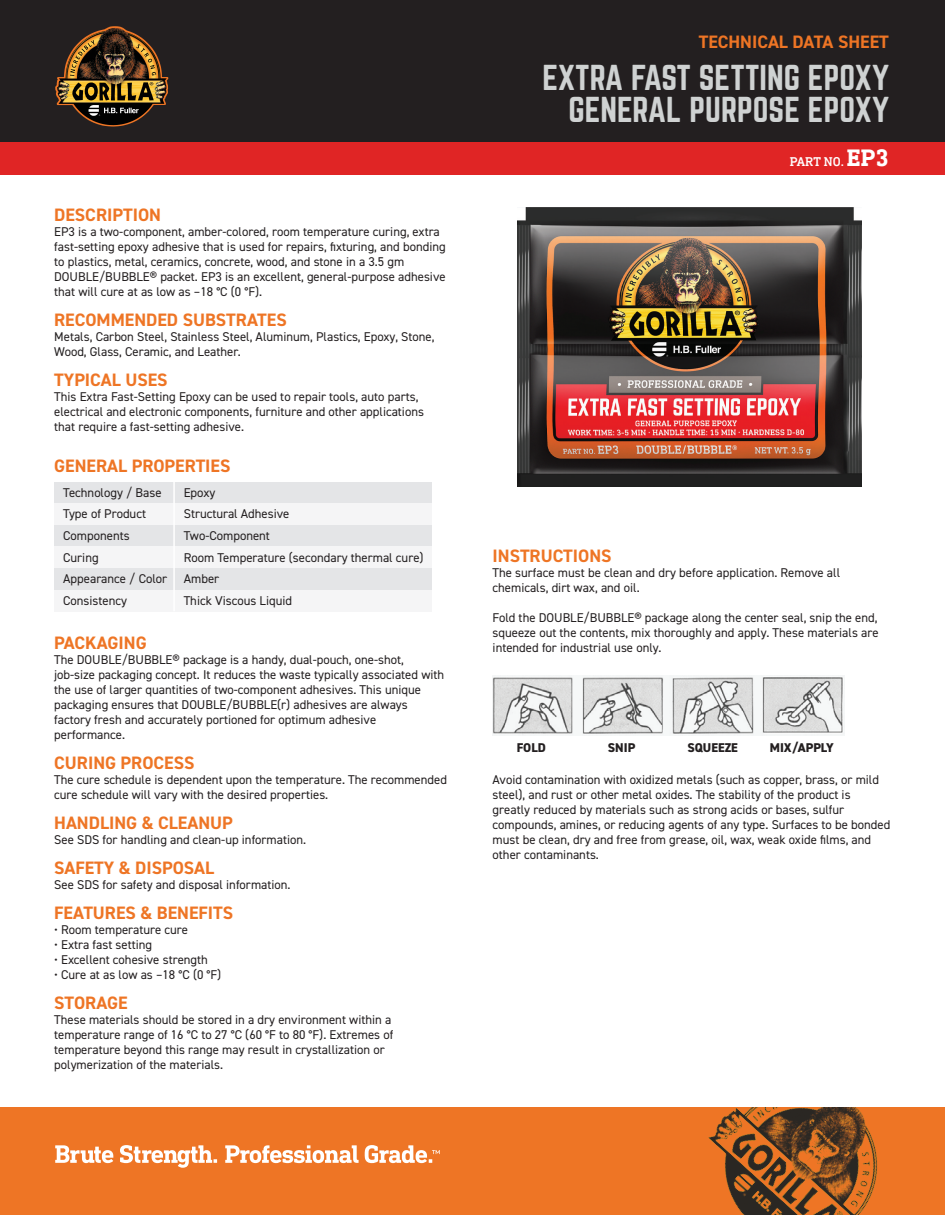
<style>
.page{position:relative;width:945px;height:1215px;background:#fff}
.page>*{position:absolute;margin:0;border:0;box-sizing:border-box;transform-origin:0 0}
.t1{font:31.5px/31.5px "Norwester";color:#cfd2d2;text-align:right}
.t2{font:700 18px "DIN2014";color:#ee7525}
.t3{font:500 12.9px "DIN Next Slab Pro";color:#fff}
.t4{font:12.75px/15px "DIN2014";color:#231f20}
.t5{font:800 12.75px "DIN2014";color:#231f20}
.s1{font-weight:700;font-size:24px}
</style>
<div class="page">
<div style="left:0;top:0;width:945px;height:142px;background:#231f20"></div>
<div style="left:0;top:142px;width:945px;height:33px;background:#e02525"></div>
<img style="left:55px;top:26px;width:113px;height:101px">
<img style="left:493px;top:676px;width:351px;height:59px">
<img style="left:517px;top:207px;width:344px;height:279px">
<div style="left:54px;top:482px;width:378px;height:21px;background:#e4e5e7"></div>
<div style="left:54px;top:525px;width:378px;height:22px;background:#e4e5e7"></div>
<div style="left:54px;top:568px;width:378px;height:22px;background:#e4e5e7"></div>
<div style="left:54px;top:503px;width:378px;height:22px;background:#f5f5f6"></div>
<div style="left:54px;top:547px;width:378px;height:21px;background:#f5f5f6"></div>
<div style="left:54px;top:590px;width:378px;height:21px;background:#f5f5f6"></div>
<hr style="left:173px;top:482px;width:2px;height:129px;background:#fff">
<div style="left:0;top:1107px;width:945px;height:108px;background:#ee7525"></div>
<img style="left:708px;top:1107px;width:170px;height:108px">
<svg style="left:55px;top:1145px;width:58px;height:18px"></svg>
<svg style="left:120px;top:1145px;width:97px;height:23px"></svg>
<svg style="left:225px;top:1145px;width:134px;height:18px"></svg>
<svg style="left:365px;top:1145px;width:75px;height:18px"></svg>
<h2 class="t2" style="left:54px;top:203px;width:108px">DESCRIPTION</h2>
<p class="t4" style="left:54px;top:224px;width:393px">EP3 is a two-component, amber-colored, room temperature curing, extra fast-setting epoxy adhesive that is used for repairs, fixturing, and bonding to plastics, metal, ceramics, concrete, wood, and stone in a 3.5 gm DOUBLE/BUBBLE® packet. EP3 is an excellent, general-purpose adhesive that will cure at as low as –18 °C (0 °F).</p>
<h2 class="t2" style="left:54px;top:308px;width:234px">RECOMMENDED SUBSTRATES</h2>
<p class="t4" style="left:54px;top:329px;width:382px">Metals, Carbon Steel, Stainless Steel, Aluminum, Plastics, Epoxy, Stone,<br>Wood, Glass, Ceramic, and Leather.</p>
<h2 class="t2" style="left:54px;top:368px;width:115px">TYPICAL USES</h2>
<p class="t4" style="left:54px;top:389px;width:371px">This Extra Fast-Setting Epoxy can be used to repair tools, auto parts, electrical and electronic components, furniture and other applications that require a fast-setting adhesive.</p>
<h2 class="t2" style="left:54px;top:453px;width:178px">GENERAL PROPERTIES</h2>
<p class="t4" style="left:63px;top:481px;width:106px;line-height:21.6px">Technology / Base<br>Type of Product<br>Components<br>Curing<br>Appearance / Color<br>Consistency</p>
<p class="t4" style="left:184px;top:481px;width:241px;line-height:21.6px">Epoxy<br>Structural Adhesive<br>Two-Component<br>Room Temperature (secondary thermal cure)<br>Amber<br>Thick Viscous Liquid</p>
<h2 class="t2" style="left:54px;top:630px;width:94px">PACKAGING</h2>
<p class="t4" style="left:54px;top:651px;width:392px">The DOUBLE/BUBBLE® package is a handy, dual-pouch, one-shot, job-size packaging concept. It reduces the waste typically associated with the use of larger quantities of two-component adhesives. This unique packaging ensures that DOUBLE/BUBBLE(r) adhesives are always factory fresh and accurately portioned for optimum adhesive performance.</p>
<h2 class="t2" style="left:54px;top:750px;width:142px">CURING PROCESS</h2>
<p class="t4" style="left:54px;top:771px;width:394px">The cure schedule is dependent upon the temperature. The recommended cure schedule will vary with the desired properties.</p>
<h2 class="t2" style="left:54px;top:810px;width:180px">HANDLING &amp; CLEANUP</h2>
<p class="t4" style="left:54px;top:831px;width:254px">See SDS for handling and clean-up information.</p>
<h2 class="t2" style="left:54px;top:855px;width:161px">SAFETY &amp; DISPOSAL</h2>
<p class="t4" style="left:54px;top:876px;width:238px">See SDS for safety and disposal information.</p>
<h2 class="t2" style="left:54px;top:900px;width:181px">FEATURES &amp; BENEFITS</h2>
<p class="t4" style="left:54px;top:921px;width:135px">• Room temperature cure</p>
<p class="t4" style="left:54px;top:936px;width:99px">• Extra fast setting</p>
<p class="t4" style="left:54px;top:951px;width:155px">• Excellent cohesive strength</p>
<p class="t4" style="left:54px;top:966px;width:169px">• Cure at as low as –18 °C (0 °F)</p>
<h2 class="t2" style="left:54px;top:990px;width:75px">STORAGE</h2>
<p class="t4" style="left:54px;top:1011px;width:341px">These materials should be stored in a dry environment within a temperature range of 16 °C to 27 °C (60 °F to 80 °F). Extremes of temperature beyond this range may result in crystallization or polymerization of the materials.</p>
<h2 class="t2" style="left:699px;top:30px;width:192px">TECHNICAL DATA SHEET</h2>
<h1 class="t1" style="left:543px;top:63px;width:348px">EXTRA FAST SETTING EPOXY<br>GENERAL PURPOSE EPOXY</h1>
<p class="t3" style="left:790px;top:154px;width:101px">PART NO. <span class="s1">EP3</span></p>
<h2 class="t2" style="left:493px;top:544px;width:120px">INSTRUCTIONS</h2>
<p class="t4" style="left:493px;top:565px;width:349px">The surface must be clean and dry before application. Remove all chemicals, dirt wax, and oil.</p>
<p class="t4" style="left:493px;top:610px;width:388px;text-align:justify">Fold the DOUBLE/BUBBLE® package along the center seal, snip the end, squeeze out the contents, mix thoroughly and apply. These materials are intended for industrial use only.</p>
<p class="t5" style="left:517px;top:739px;width:31px">FOLD</p>
<p class="t5" style="left:608px;top:739px;width:29px">SNIP</p>
<p class="t5" style="left:687px;top:739px;width:52px">SQUEEZE</p>
<p class="t5" style="left:770px;top:739px;width:65px">MIX/APPLY</p>
<p class="t4" style="left:493px;top:771px;width:399px">Avoid contamination with oxidized metals (such as copper, brass, or mild steel), and rust or other metal oxides. The stability of the product is greatly reduced by materials such as strong acids or bases, sulfur compounds, amines, or reducing agents of any type. Surfaces to be bonded must be clean, dry and free from grease, oil, wax, weak oxide films, and other contaminants.</p>
</div>
